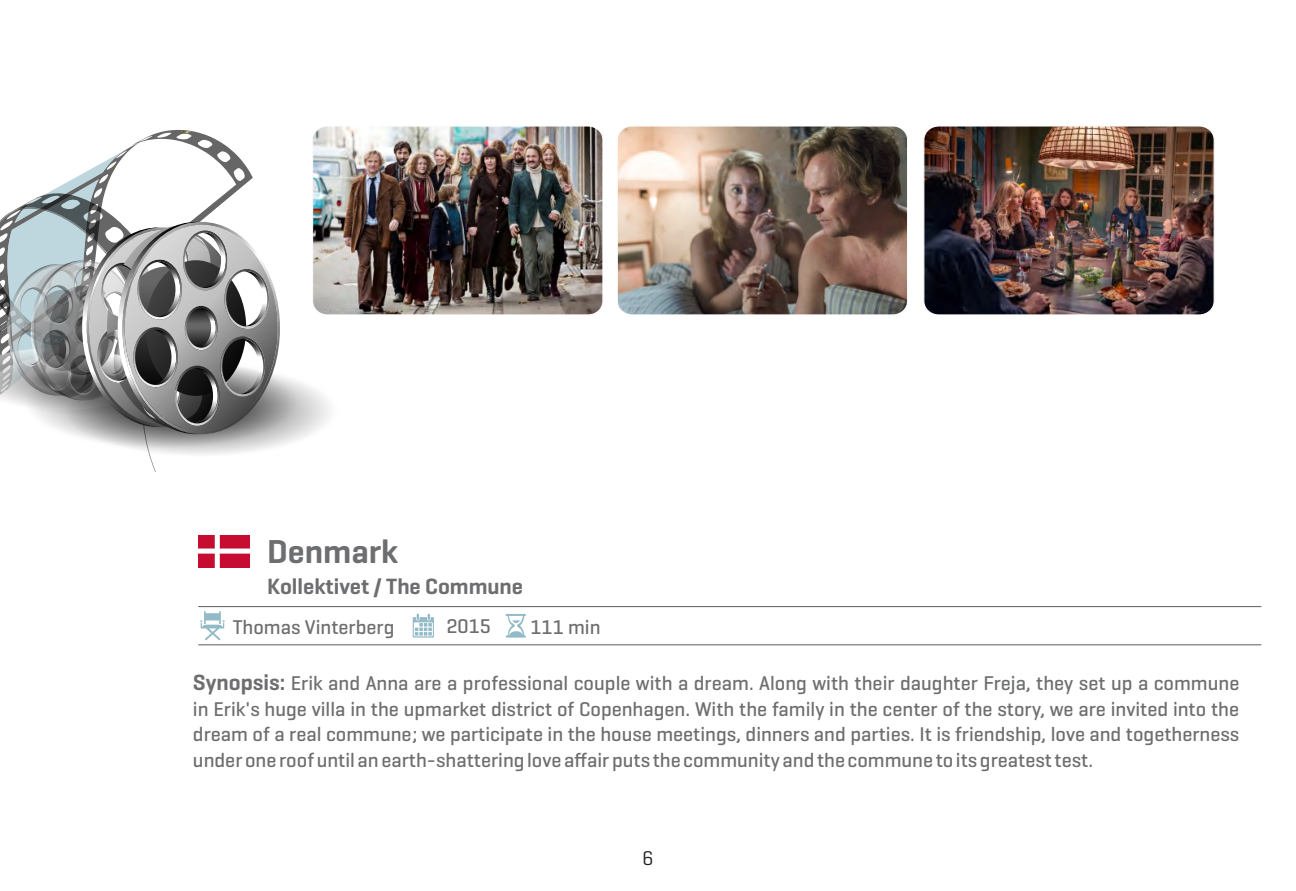
<style>
.page{position:relative;width:1296px;height:891px;background:#fff}
.page>*{position:absolute;margin:0;border:0;box-sizing:border-box;transform-origin:0 0}
.t1{font:600 33.75px "Geogrotesque";color:#6d6e70}
.t2{font:600 22.5px "Geogrotesque";color:#6d6e70}
.t3{font:500 20.25px/25.4px "Geogrotesque";color:#6d6e70;text-align:justify}
.t4{font:20.25px "Geogrotesque";color:#231f20}
.s1{font-weight:600;font-size:22.5px}
</style>
<div class="page">
<hr style="left:198px;top:606px;width:1063px;height:1px;background:#6d6e70">
<hr style="left:198px;top:644px;width:1063px;height:1px;background:#6d6e70">
<svg style="left:200px;top:611px;width:25px;height:30px"></svg>
<svg style="left:506px;top:614px;width:20px;height:24px"></svg>
<svg style="left:0;top:130px;width:330px;height:342px"></svg>
<svg style="left:295px;top:127px;width:917px;height:233px"></svg>
<img style="left:313px;top:126px;width:290px;height:189px;border-radius:14px">
<div style="left:312px;top:125px;width:291px;height:190px;border:1px solid #fff;border-radius:14px"></div>
<img style="left:617px;top:126px;width:291px;height:189px;border-radius:14px">
<div style="left:617px;top:125px;width:291px;height:190px;border:1px solid #fff;border-radius:14px"></div>
<img style="left:924px;top:126px;width:290px;height:189px;border-radius:14px">
<div style="left:923px;top:125px;width:292px;height:190px;border:1px solid #fff;border-radius:14px"></div>
<svg style="left:413px;top:613px;width:21px;height:25px"></svg>
<img style="left:198px;top:536px;width:51px;height:32px">
<h1 class="t1" style="left:267px;top:538px;width:132px">Denmark</h1>
<p class="t2" style="left:267px;top:577px;width:257px">Kollektivet / The Commune</p>
<p class="t3" style="left:233px;top:616px;width:163px">Thomas Vinterberg</p>
<p class="t3" style="left:446px;top:616px;width:46px">2015</p>
<p class="t3" style="left:530px;top:616px;width:72px">111 min</p>
<p class="t3" style="left:193px;top:673px;width:1048px"><span class="s1">Synopsis:</span> Erik and Anna are a professional couple with a dream. Along with their daughter Freja, they set up a commune in Erik's huge villa in the upmarket district of Copenhagen. With the family in the center of the story, we are invited into the dream of a real commune; we participate in the house meetings, dinners and parties. It is friendship, love and togetherness under one roof until an earth-shattering love affair puts the community and the commune to its greatest test.</p>
<p class="t4" style="left:642px;top:850px;width:12px">6</p>
</div>
